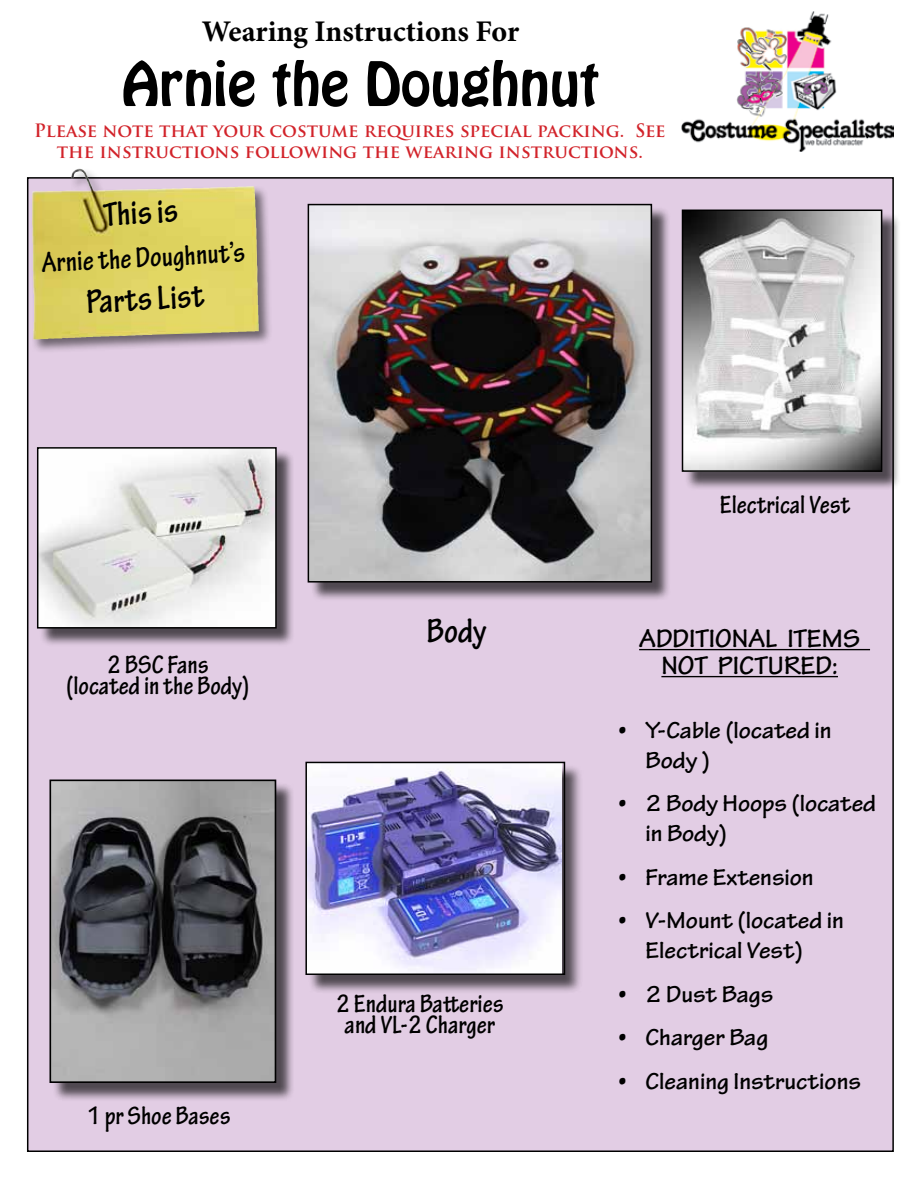
<style>
.page{position:relative;width:918px;height:1188px;background:#fff}
.page>*{position:absolute;margin:0;border:0;box-sizing:border-box;transform-origin:0 0}
.t1{font:54px "Hobo Std";color:#000}
.t2{font:700 condensed 36px "Tekton Pro";color:#000}
.t3{font:700 30px "Minion Pro";letter-spacing:-.005em;color:#000}
.t4{font:700 condensed 30px "Tekton Pro";color:#000}
.t5{font:700 condensed 27px/21px "Tekton Pro";color:#000;text-align:center}
.t6{font:700 27px/27px "Tekton Pro";color:#000;text-align:center}
.t7{font:700 24.75px/30px "Tekton Pro";color:#000}
.t8{font:700 18px/21.6px "Trajan Pro";color:#d2232a;text-align:center}
</style>
<div class="page">
<img style="left:682px;top:11px;width:212px;height:141px">
<div style="left:28px;top:178px;width:865px;height:973px;background:#e2cde4"></div>
<div style="left:52px;top:782px;width:243px;height:319px;background:#000;opacity:.65"></div>
<img style="left:52px;top:783px;width:221px;height:297px">
<div style="left:49px;top:780px;width:227px;height:303px;border:2px solid #000"></div>
<div style="left:684px;top:212px;width:217px;height:278px;background:#000;opacity:.65"></div>
<img style="left:685px;top:213px;width:194px;height:256px">
<div style="left:682px;top:210px;width:200px;height:262px;border:2px solid #000"></div>
<div style="left:308px;top:764px;width:276px;height:229px;background:#000;opacity:.65"></div>
<img style="left:308px;top:765px;width:254px;height:207px">
<div style="left:305px;top:762px;width:260px;height:213px;border:2px solid #000"></div>
<div style="left:30px;top:167px;width:243px;height:187px;background:#000;opacity:.52"></div>
<img style="left:32px;top:169px;width:227px;height:171px">
<div style="left:310px;top:206px;width:361px;height:395px;background:#000;opacity:.65"></div>
<img style="left:311px;top:207px;width:338px;height:373px">
<div style="left:308px;top:204px;width:344px;height:379px;border:2px solid #000"></div>
<hr style="left:639px;top:649px;width:231px;height:1px;background:#000">
<hr style="left:661px;top:676px;width:177px;height:1px;background:#000">
<div style="left:39px;top:449px;width:256px;height:198px;background:#000;opacity:.65"></div>
<img style="left:40px;top:450px;width:234px;height:176px">
<div style="left:37px;top:447px;width:240px;height:182px;border:2px solid #000"></div>
<p class="t3" style="left:202px;top:11px;width:319px">Wearing Instructions For</p>
<h1 class="t1" style="left:122px;top:47px;width:479px">Arnie the Doughnut</h1>
<p class="t8" style="left:34px;top:120px;width:633px">Please note that your costume requires special packing. See the instructions following the wearing instructions.</p>
<h2 class="t2" style="left:103px;top:193px;width:76px;rotate:-3deg">This is</h2>
<p class="t4" style="left:41px;top:245px;width:205px;rotate:-3deg">Arnie the Doughnut’s</p>
<h2 class="t2" style="left:85px;top:281px;width:120px;rotate:-3deg">Parts List</h2>
<p class="t5" style="left:66px;top:654px;width:185px">2 BSC Fans<br>(located in the Body)</p>
<h2 class="t2" style="left:427px;top:610px;width:61px">Body</h2>
<p class="t5" style="left:87px;top:1106px;width:145px">1 pr Shoe Bases</p>
<p class="t5" style="left:336px;top:993px;width:169px">2 Endura Batteries and VL-2 Charger</p>
<p class="t5" style="left:720px;top:494px;width:132px">Electrical Vest</p>
<p class="t6" style="left:639px;top:625px;width:223px">Additional Items not Pictured:</p>
<p class="t7" style="left:646px;top:715px;width:188px;text-indent:-27px">• Y-Cable (located in<br>Body )</p>
<p class="t7" style="left:646px;top:789px;width:232px;text-indent:-27px">• 2 Body Hoops (located in Body)</p>
<p class="t7" style="left:619px;top:862px;width:197px">• Frame Extension</p>
<p class="t7" style="left:619px;top:906px;width:227px;text-align:center">• V-Mount (located in<br>Electrical Vest)</p>
<p class="t7" style="left:619px;top:979px;width:156px">• 2 Dust Bags</p>
<p class="t7" style="left:619px;top:1023px;width:151px">• Charger Bag</p>
<p class="t7" style="left:619px;top:1066px;width:244px">• Cleaning Instructions</p>
</div>
